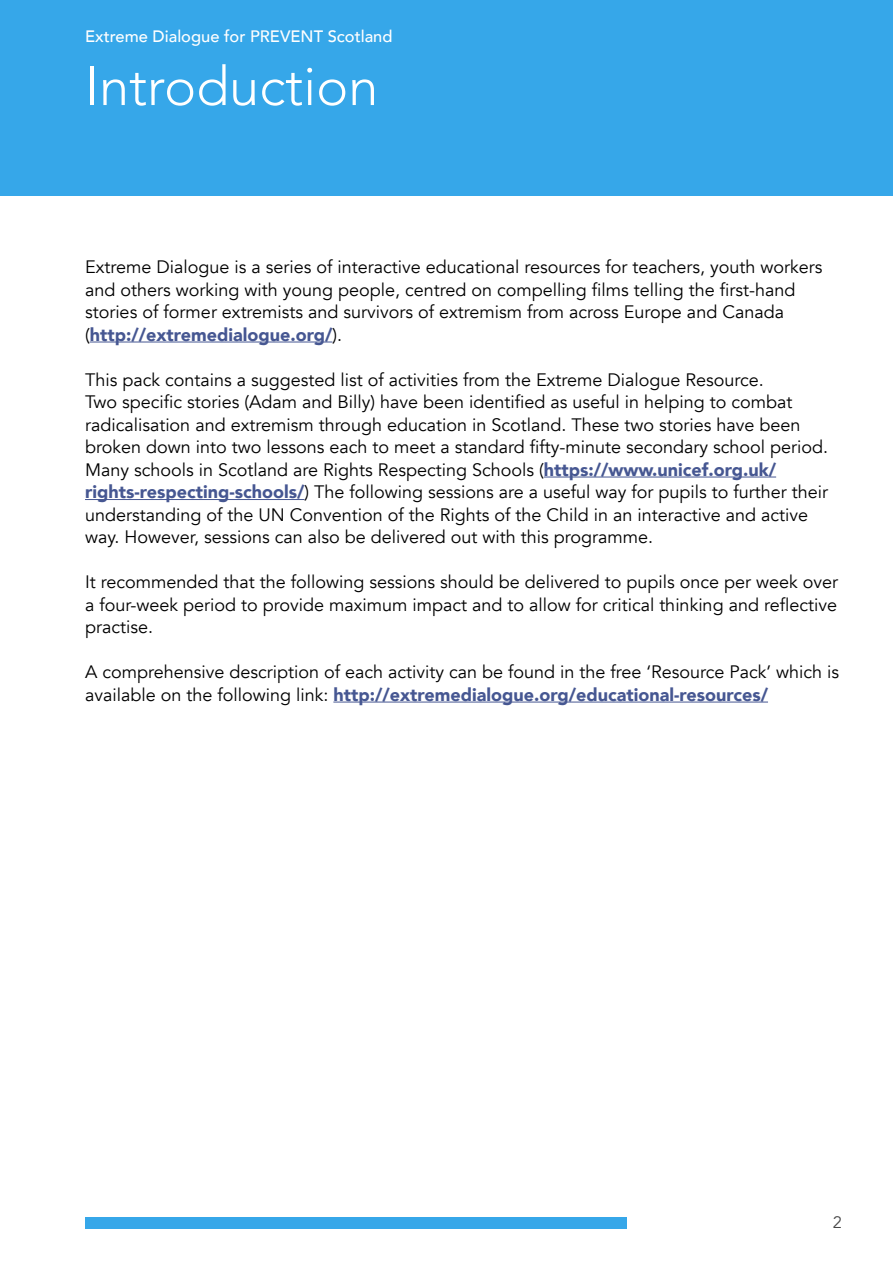
<style>
.page{position:relative;width:893px;height:1263px;background:#fff}
.page>*{position:absolute;margin:0;border:0;box-sizing:border-box;transform-origin:0 0}
.t1{font:300 54px "Avenir";color:#fff}
.t2{font:18px/22.5px "Avenir";color:#000}
.t3{font:500 16.5px "Avenir";color:#fff}
.t4{font:16.5px "Avenir";color:#484848}
.s1{font-weight:900;color:#465792}
</style>
<div class="page">
<div style="left:0;top:0;width:893px;height:196px;background:#36a7e9"></div>
<div style="left:85px;top:1216px;width:541px;height:12px;background:#36a7e9"></div>
<hr style="left:90px;top:342px;width:242px;height:1px;background:#465792">
<hr style="left:544px;top:477px;width:232px;height:1px;background:#465792">
<hr style="left:85px;top:499px;width:219px;height:1px;background:#465792">
<hr style="left:333px;top:702px;width:435px;height:1px;background:#465792">
<p class="t3" style="left:85px;top:22px;width:309px">Extreme Dialogue for PREVENT Scotland</p>
<h1 class="t1" style="left:85px;top:54px;width:295px">Introduction</h1>
<p class="t2" style="left:85px;top:256px;width:739px">Extreme Dialogue is a series of interactive educational resources for teachers, youth workers and others working with young people, centred on compelling films telling the first-hand stories of former extremists and survivors of extremism from across Europe and Canada (<span class="s1">http://extremedialogue.org/</span>).</p>
<p class="t2" style="left:85px;top:369px;width:745px">This pack contains a suggested list of activities from the Extreme Dialogue Resource.<br>Two specific stories (Adam and Billy) have been identified as useful in helping to combat radicalisation and extremism through education in Scotland. These two stories have been broken down into two lessons each to meet a standard fifty-minute secondary school period.<br>Many schools in Scotland are Rights Respecting Schools (<span class="s1">https://www.unicef.org.uk/ rights-respecting-schools/</span>) The following sessions are a useful way for pupils to further their understanding of the UN Convention of the Rights of the Child in an interactive and active way. However, sessions can also be delivered out with this programme.</p>
<p class="t2" style="left:85px;top:571px;width:755px;text-align:justify">It recommended that the following sessions should be delivered to pupils once per week over a four-week period to provide maximum impact and to allow for critical thinking and reflective practise.</p>
<p class="t2" style="left:85px;top:661px;width:756px">A comprehensive description of each activity can be found in the free ‘Resource Pack’ which is available on the following link: <span class="s1">http://extremedialogue.org/educational-resources/</span></p>
<p class="t4" style="left:833px;top:1213px;width:11px">2</p>
</div>
